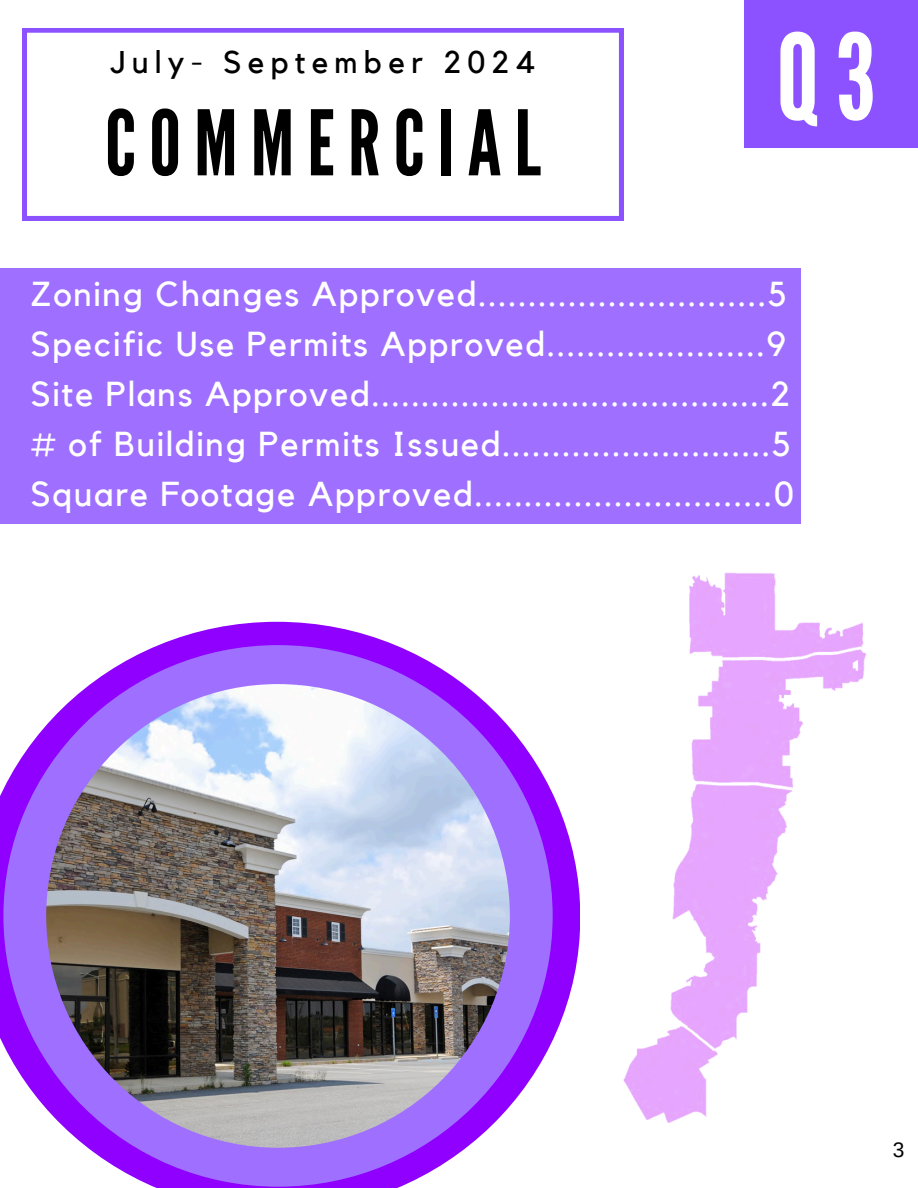
<style>
.page{position:relative;width:918px;height:1188px;background:#fff}
.page>*{position:absolute;margin:0;border:0;box-sizing:border-box;transform-origin:0 0}
.t1{font:118.65px "League Gothic";color:#fff}
.t2{font:90px "League Gothic";letter-spacing:.145em;color:#000}
.t3{font:34.5px "Kollektif";letter-spacing:.05em;color:#fff}
.t4{font:31.35px "Kollektif";letter-spacing:.2em;color:#000}
.t5{font:21px "Arimo";color:#000}
</style>
<div class="page">
<div style="left:744px;top:0;width:174px;height:148px;background:#8c52ff"></div>
<svg style="left:23px;top:28px;width:600px;height:192px"></svg>
<div style="left:0;top:268px;width:801px;height:256px;background:#9f6fff"></div>
<svg style="left:0;top:622px;width:550px;height:566px"></svg>
<div style="left:3px;top:645px;width:550px;height:542px;background:#9f6fff;border-radius:50%"></div>
<img style="left:46px;top:684px;width:464px;height:464px;border-radius:50%">
<img style="left:550px;top:572px;width:317px;height:551px">
<p class="t4" style="left:111px;top:48px;width:426px">July- September 2024</p>
<h3 class="t2" style="left:105px;top:91px;width:437px">COMMERCIAL</h3>
<p class="t1" style="left:777px;top:9px;width:101px">Q3</p>
<h2 class="t3" style="left:31px;top:278px;width:757px">Zoning Changes Approved.............................5</h2>
<h1 class="t3" style="left:31px;top:328px;width:757px">Specific Use Permits Approved......................9</h1>
<p class="t3" style="left:31px;top:378px;width:761px">Site Plans Approved........................................2</p>
<p class="t3" style="left:31px;top:428px;width:761px"># of Building Permits Issued...........................5</p>
<p class="t3" style="left:31px;top:478px;width:765px">Square Footage Approved..............................0</p>
<p class="t5" style="left:893px;top:1138px;width:13px">3</p>
</div>
